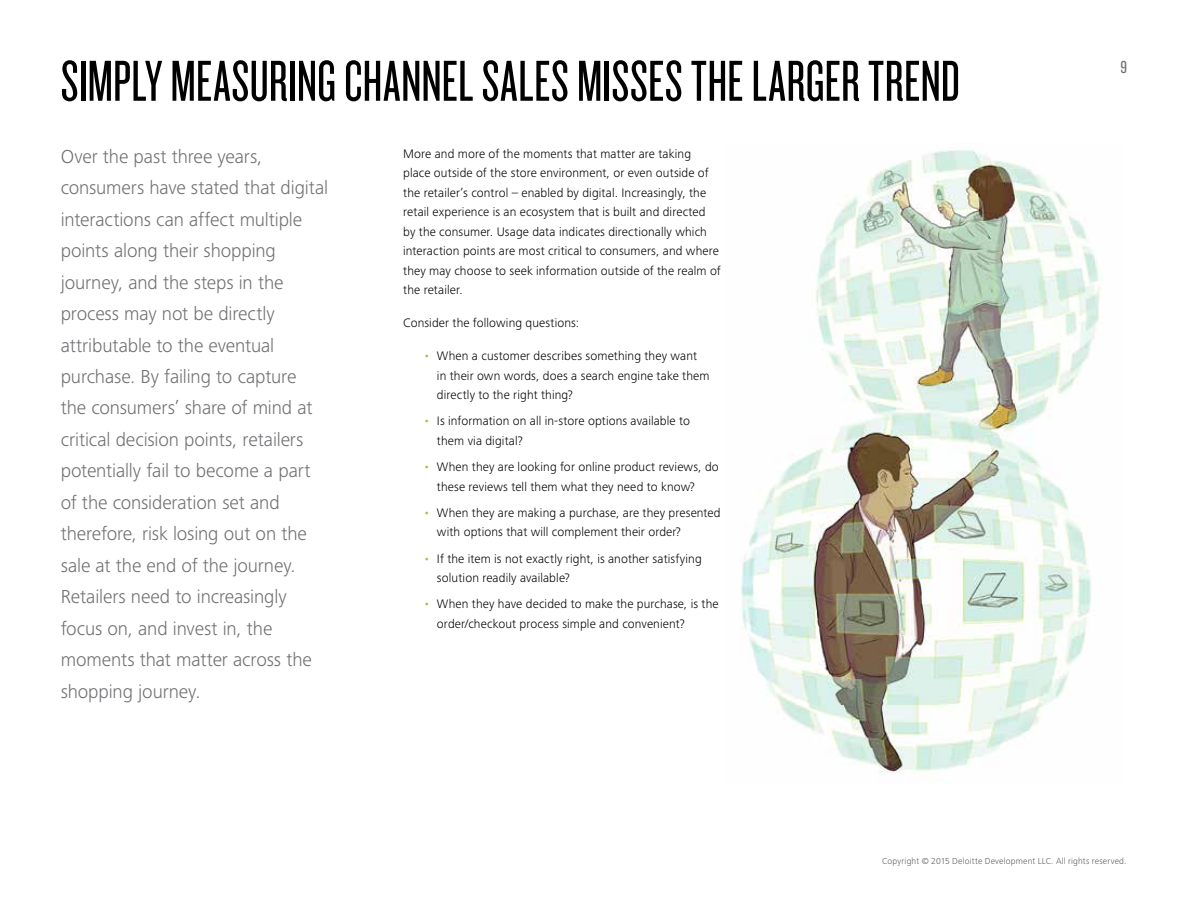
<style>
.page{position:relative;width:1188px;height:918px;background:#fff}
.page>*{position:absolute;margin:0;border:0;box-sizing:border-box;transform-origin:0 0}
.t1{font:60px "Knockout HTF27 Junior Bantamwt";letter-spacing:.005em;color:#000}
.t2{font:300 19.5px/31.5px "Frutiger Next Pro";letter-spacing:-.005em;color:#6d6e71}
.t3{font:18px "Knockout HTF28 Junior Featherwt";color:#6d6e71}
.t4{font:300 12.75px/19.5px "Frutiger Next Pro";letter-spacing:.01em;color:#000}
.t5{font:300 9px "Frutiger Next Pro";letter-spacing:.02em;color:#58595b}
.s1{color:#99ca49}
</style>
<div class="page">
<img style="left:740px;top:149px;width:362px;height:625px">
<h1 class="t1" style="left:61px;top:52px;width:901px">SIMPLY MEASURING CHANNEL SALES MISSES THE LARGER TREND</h1>
<p class="t2" style="left:61px;top:140px;width:269px">Over the past three years, consumers have stated that digital interactions can affect multiple points along their shopping journey, and the steps in the process may not be directly attributable to the eventual purchase. By failing to capture<br>the consumers’ share of mind at critical decision points, retailers potentially fail to become a part of the consideration set and therefore, risk losing out on the sale at the end of the journey.<br>Retailers need to increasingly focus on, and invest in, the moments that matter across the shopping journey.</p>
<p class="t4" style="left:403px;top:144px;width:319px">More and more of the moments that matter are taking place outside of the store environment, or even outside of the retailer’s control – enabled by digital. Increasingly, the retail experience is an ecosystem that is built and directed by the consumer. Usage data indicates directionally which interaction points are most critical to consumers, and where they may choose to seek information outside of the realm of the retailer.</p>
<p class="t4" style="left:403px;top:313px;width:178px">Consider the following questions:</p>
<p class="t4" style="left:437px;top:346px;width:274px;text-indent:-14px"><span class="s1">•</span> When a customer describes something they want in their own words, does a search engine take them directly to the right thing?</p>
<p class="t4" style="left:437px;top:411px;width:255px;text-indent:-14px"><span class="s1">•</span> Is information on all in-store options available to them via digital?</p>
<p class="t4" style="left:437px;top:457px;width:283px;text-indent:-14px"><span class="s1">•</span> When they are looking for online product reviews, do these reviews tell them what they need to know?</p>
<p class="t4" style="left:437px;top:503px;width:285px;text-indent:-14px"><span class="s1">•</span> When they are making a purchase, are they presented with options that will complement their order?</p>
<p class="t4" style="left:437px;top:549px;width:266px;text-indent:-14px"><span class="s1">•</span> If the item is not exactly right, is another satisfying solution readily available?</p>
<p class="t4" style="left:437px;top:594px;width:283px;text-indent:-14px"><span class="s1">•</span> When they have decided to make the purchase, is the order/checkout process simple and convenient?</p>
<h3 class="t3" style="left:1121px;top:58px;width:8px">9</h3>
<p class="t5" style="left:882px;top:856px;width:246px">Copyright © 2015 Deloitte Development LLC. All rights reserved.</p>
</div>
